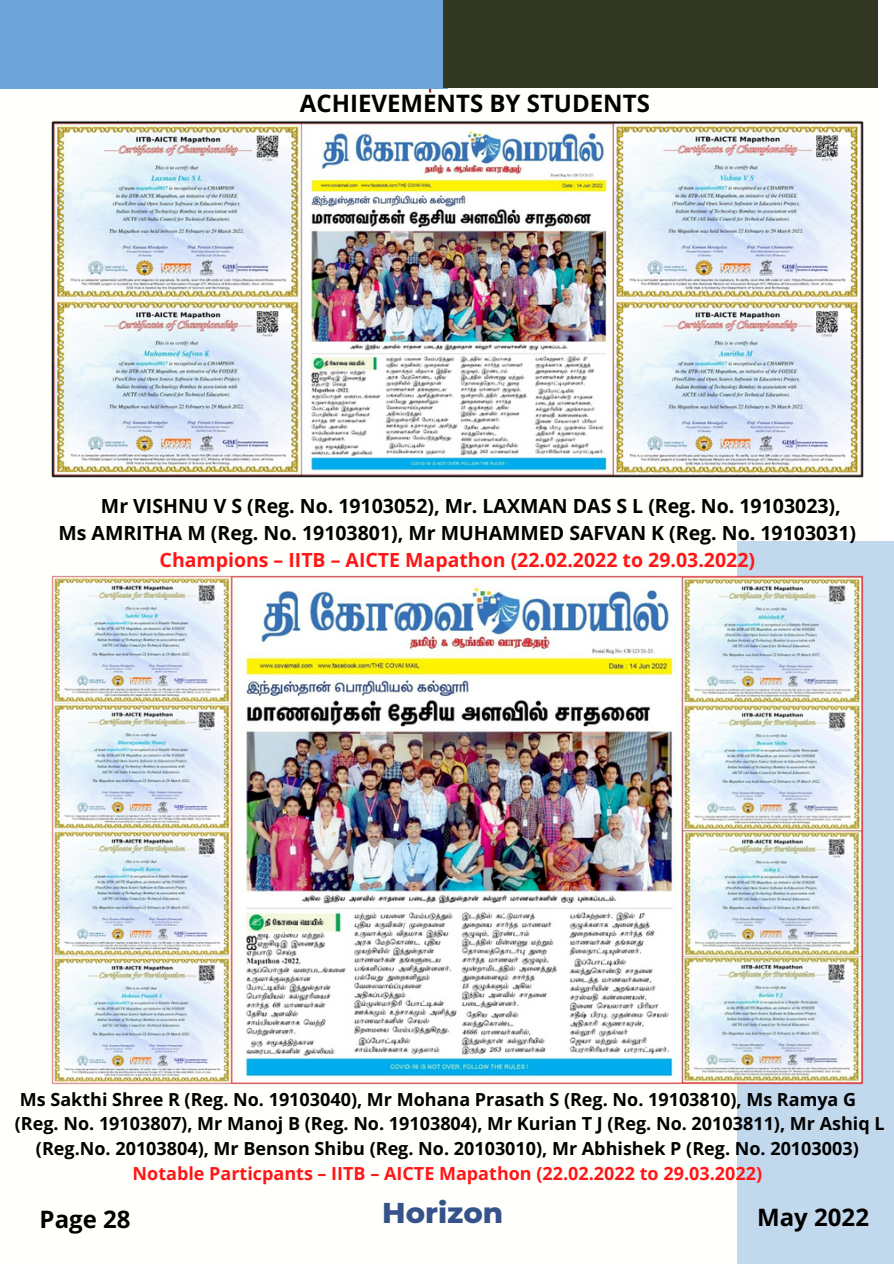
<style>
.page{position:relative;width:894px;height:1264px;background:#fff}
.page>*{position:absolute;margin:0;border:0;box-sizing:border-box;transform-origin:0 0}
.t1{font:800 29.25px "Montserrat";color:#36528b}
.t2{font:700 24px "Open Sans";color:#000}
.t3{font:700 19.5px "Open Sans";color:#000}
.t4{font:700 19.5px "Open Sans";color:#ff1616}
.t5{font:700 18px "Open Sans";color:#000}
.t6{font:700 18px "Open Sans";color:#ff1616}
</style>
<div class="page">
<div style="left:0;top:1px;width:877px;height:1262px;background:#fffffb"></div>
<div style="left:0;top:0;width:430px;height:92px;background:linear-gradient(to right,#6da5da,#6da5da)"></div>
<div style="left:430px;top:0;width:454px;height:88px;background:#313720"></div>
<hr style="left:0;top:90px;width:884px;height:2px;background:#fff">
<hr style="left:429px;top:0;width:2px;height:93px;background:#8c3333">
<div style="left:736px;top:540px;width:157px;height:723px;background:#c2d8ed"></div>
<img style="left:51px;top:121px;width:812px;height:357px">
<img style="left:51px;top:575px;width:812px;height:509px">
<div style="left:0;top:0;width:442px;height:88px;background:#6da5da"></div>
<p class="t2" style="left:300px;top:86px;width:351px">ACHIEVEMENTS BY STUDENTS</p>
<p class="t3" style="left:101px;top:492px;width:741px">Mr VISHNU V S (Reg. No. 19103052), Mr. LAXMAN DAS S L (Reg. No. 19103023),</p>
<p class="t3" style="left:58px;top:519px;width:799px">Ms AMRITHA M (Reg. No. 19103801), Mr MUHAMMED SAFVAN K (Reg. No. 19103031)</p>
<p class="t4" style="left:159px;top:546px;width:596px">Champions – IITB – AICTE Mapathon (22.02.2022 to 29.03.2022)</p>
<p class="t5" style="left:20px;top:1086px;width:837px">Ms Sakthi Shree R (Reg. No. 19103040), Mr Mohana Prasath S (Reg. No. 19103810), Ms Ramya G</p>
<p class="t5" style="left:15px;top:1111px;width:870px">(Reg. No. 19103807), Mr Manoj B (Reg. No. 19103804), Mr Kurian T J (Reg. No. 20103811), Mr Ashiq L</p>
<p class="t5" style="left:36px;top:1135px;width:824px">(Reg.No. 20103804), Mr Benson Shibu (Reg. No. 20103010), Mr Abhishek P (Reg. No. 20103003)</p>
<p class="t6" style="left:132px;top:1160px;width:630px">Notable Particpants – IITB – AICTE Mapathon (22.02.2022 to 29.03.2022)</p>
<p class="t2" style="left:40px;top:1202px;width:92px">Page 28</p>
<p class="t1" style="left:382px;top:1195px;width:123px">Horizon</p>
<p class="t2" style="left:757px;top:1200px;width:113px">May 2022</p>
</div>
